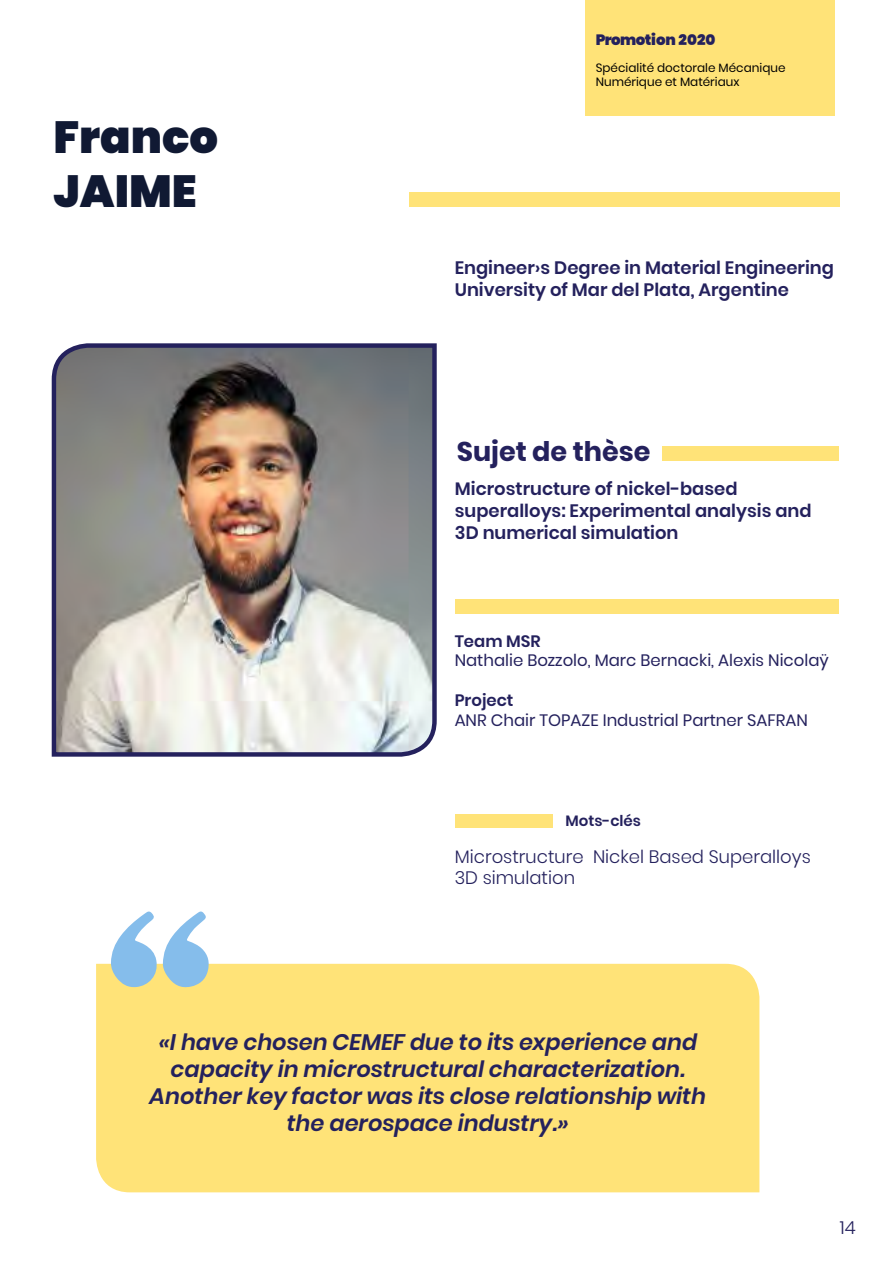
<style>
.page{position:relative;width:893px;height:1263px;background:#fff}
.page>*{position:absolute;margin:0;border:0;box-sizing:border-box;transform-origin:0 0}
.t1{font:900 45px/54px "Poppins";color:#101933}
.t2{font:700 27px "Poppins";color:#24215d}
.t3{font:italic 600 22.5px/27px "Poppins";color:#24215d;text-align:center}
.t4{font:600 18px/21.6px "Poppins";color:#24215d}
.t5{font:300 18px/21.6px "Poppins";color:#24215d}
.t6{font:16.5px "Poppins";color:#24215d}
.t7{font:600 16.5px "Poppins";color:#24215d}
.t8{font:900 15px "Poppins";color:#24215d}
.t9{font:600 15px "Poppins";color:#24215d}
.t10{font:12px/14.4px "Poppins";color:#000}
</style>
<div class="page">
<div style="left:96px;top:964px;width:663px;height:228px;background:#ffe378"></div>
<div style="left:586px;top:0;width:249px;height:116px;background:#ffe378"></div>
<img style="left:51px;top:343px;width:386px;height:414px">
<div style="left:455px;top:599px;width:383px;height:14px;background:#ffe378"></div>
<div style="left:662px;top:447px;width:176px;height:14px;background:#ffe378"></div>
<div style="left:409px;top:192px;width:431px;height:15px;background:#ffe378"></div>
<svg style="left:111px;top:911px;width:99px;height:78px"></svg>
<div style="left:455px;top:815px;width:98px;height:13px;background:#ffe378"></div>
<p class="t8" style="left:596px;top:31px;width:121px">Promotion 2020</p>
<h1 class="t1" style="left:53px;top:111px;width:166px">Franco<br>JAIME</h1>
<p class="t10" style="left:596px;top:60px;width:191px">Spécialité doctorale Mécanique<br>Numérique et Matériaux</p>
<p class="t4" style="left:455px;top:257px;width:381px">Engineer›s Degree in Material Engineering<br>University of Mar del Plata, Argentine</p>
<h2 class="t2" style="left:457px;top:436px;width:195px">Sujet de thèse</h2>
<p class="t4" style="left:455px;top:478px;width:358px">Microstructure of nickel-based superalloys: Experimental analysis and<br>3D numerical simulation</p>
<p class="t7" style="left:455px;top:631px;width:88px">Team MSR</p>
<p class="t6" style="left:455px;top:651px;width:376px">Nathalie Bozzolo, Marc Bernacki, Alexis Nicolaÿ</p>
<p class="t7" style="left:455px;top:691px;width:60px">Project</p>
<p class="t6" style="left:455px;top:710px;width:355px">ANR Chair TOPAZE Industrial Partner SAFRAN</p>
<p class="t9" style="left:565px;top:811px;width:77px">Mots-clés</p>
<p class="t5" style="left:455px;top:846px;width:358px">Microstructure Nickel Based Superalloys<br>3D simulation</p>
<p class="t3" style="left:149px;top:1029px;width:558px">«I have chosen CEMEF due to its experience and capacity in microstructural characterization.<br>Another key factor was its close relationship with the aerospace industry.»</p>
<p class="t5" style="left:840px;top:1217px;width:17px">14</p>
</div>
